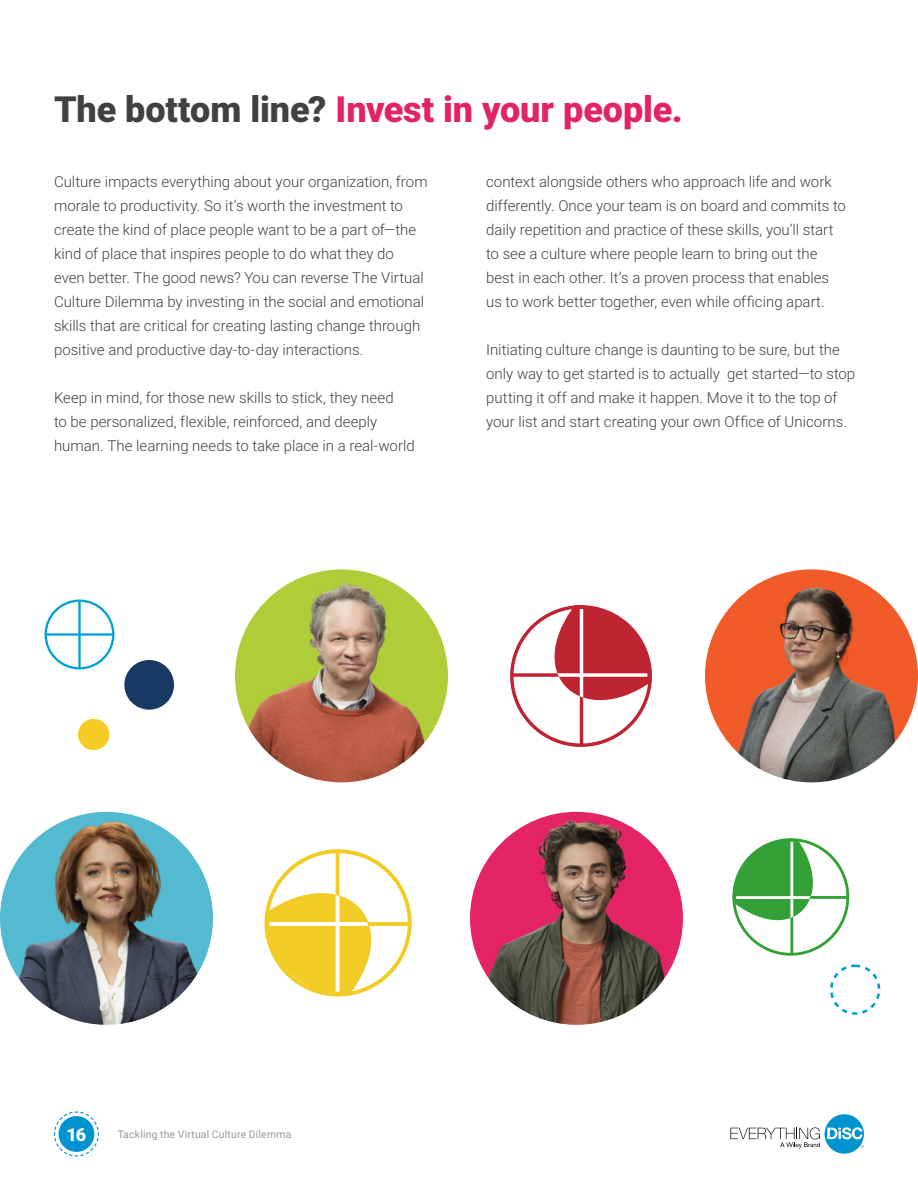
<style>
.page{position:relative;width:918px;height:1188px;background:#fff}
.page>*{position:absolute;margin:0;border:0;box-sizing:border-box;transform-origin:0 0}
.t1{font:900 36px "Roboto";letter-spacing:-.005em;color:#e22465}
.t2{font:900 18px "Roboto";color:#fff}
.t3{font:300 15px/24px "Roboto";color:#414042}
.t4{font:10.5px "Roboto";letter-spacing:.015em;color:#98989a}
.s1{color:#414042}
</style>
<div class="page">
<svg style="left:730px;top:1114px;width:134px;height:40px"></svg>
<svg style="left:54px;top:1111px;width:45px;height:46px"></svg>
<img style="left:705px;top:569px;width:213px;height:213px;border-radius:107px">
<img style="left:0;top:812px;width:213px;height:213px;border-radius:107px">
<img style="left:235px;top:569px;width:213px;height:213px;border-radius:107px">
<img style="left:470px;top:812px;width:213px;height:213px;border-radius:107px">
<div style="left:45px;top:600px;width:69px;height:69px;border:2px solid #00a1d1;border-radius:50%"></div>
<hr style="left:78px;top:600px;width:3px;height:69px;background:#00a1d1">
<hr style="left:45px;top:633px;width:69px;height:3px;background:#00a1d1">
<svg style="left:510px;top:604px;width:142px;height:143px"></svg>
<svg style="left:732px;top:838px;width:118px;height:118px"></svg>
<svg style="left:264px;top:849px;width:148px;height:148px"></svg>
<svg style="left:830px;top:964px;width:50px;height:51px"></svg>
<div style="left:124px;top:660px;width:50px;height:50px;background:#173963;border-radius:50%"></div>
<div style="left:78px;top:719px;width:31px;height:31px;background:#f4cc25;border-radius:50%"></div>
<h1 class="t1" style="left:54px;top:83px;width:630px"><span class="s1">The bottom line?</span> Invest in your people.</h1>
<p class="t3" style="left:54px;top:169px;width:375px">Culture impacts everything about your organization, from morale to productivity. So it’s worth the investment to create the kind of place people want to be a part of—the kind of place that inspires people to do what they do even better. The good news? You can reverse The Virtual Culture Dilemma by investing in the social and emotional skills that are critical for creating lasting change through positive and productive day-to-day interactions.</p>
<p class="t3" style="left:54px;top:385px;width:362px">Keep in mind, for those new skills to stick, they need<br>to be personalized, flexible, reinforced, and deeply human. The learning needs to take place in a real-world</p>
<p class="t3" style="left:486px;top:169px;width:361px">context alongside others who approach life and work differently. Once your team is on board and commits to daily repetition and practice of these skills, you’ll start to see a culture where people learn to bring out the best in each other. It’s a proven process that enables us to work better together, even while officing apart.</p>
<p class="t3" style="left:486px;top:337px;width:371px">Initiating culture change is daunting to be sure, but the only way to get started is to actually get started—to stop putting it off and make it happen. Move it to the top of your list and start creating your own Office of Unicorns.</p>
<p class="t2" style="left:66px;top:1127px;width:21px">16</p>
<p class="t4" style="left:118px;top:1130px;width:175px">Tackling the Virtual Culture Dilemma</p>
</div>
